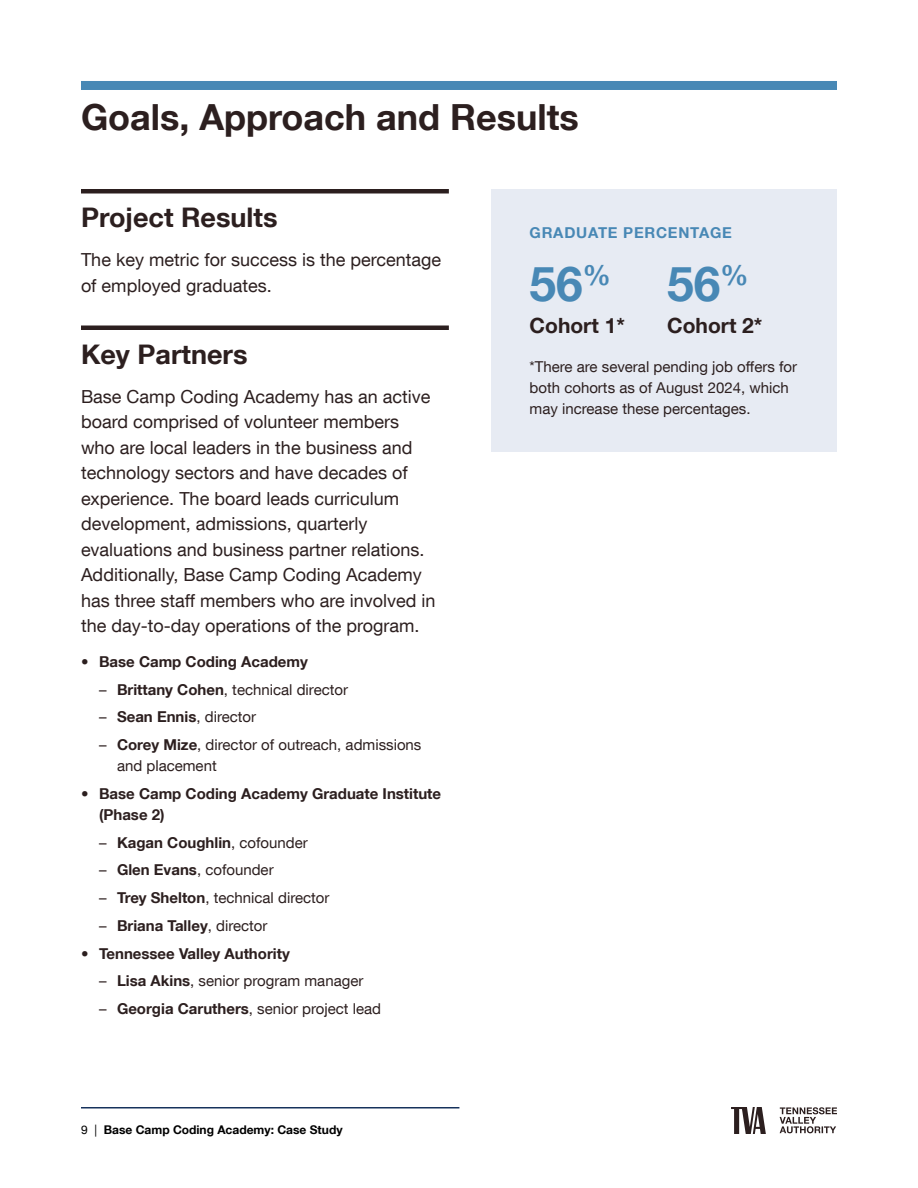
<style>
.page{position:relative;width:918px;height:1188px;background:#fff}
.page>*{position:absolute;margin:0;border:0;box-sizing:border-box;transform-origin:0 0}
.t1{font:700 48px "Helvetica Neue LT Com";color:#4888b5}
.t2{font:700 36px "Helvetica Neue LT Com";color:#2c1f1f}
.t3{font:700 27px "Helvetica Neue LT Com";color:#2c1f1f}
.t4{font:700 21px "Helvetica Neue LT Com";color:#2c1f1f}
.t5{font:18px/25.5px "Helvetica Neue LT Com";color:#2c1f1f}
.t6{font:15px/21px "Helvetica Neue LT Com";color:#2c1f1f}
.t7{font:700 15px/21px "Helvetica Neue LT Com";color:#2c1f1f}
.t8{font:700 15px "Helvetica Neue LT Com";letter-spacing:.05em;color:#4888b5}
.t9{font:700 12px "Helvetica Neue LT Com";color:#000}
.s1{font-weight:400}
.s2{font-weight:700}
</style>
<div class="page">
<div style="left:81px;top:81px;width:756px;height:9px;background:#4888b5"></div>
<div style="left:81px;top:189px;width:368px;height:5px;background:#2c1f1f"></div>
<hr style="left:81px;top:326px;width:368px;height:4px;background:#2c1f1f">
<div style="left:491px;top:189px;width:346px;height:262px;background:#e7ebf3"></div>
<svg style="left:780px;top:1107px;width:57px;height:26px"></svg>
<svg style="left:731px;top:1107px;width:35px;height:27px"></svg>
<hr style="left:81px;top:1107px;width:378px;height:1px;background:#16325c">
<h2 class="t2" style="left:81px;top:95px;width:499px">Goals, Approach and Results</h2>
<h3 class="t3" style="left:81px;top:201px;width:198px">Project Results</h3>
<p class="t5" style="left:81px;top:247px;width:362px">The key metric for success is the percentage of employed graduates.</p>
<h3 class="t3" style="left:81px;top:337px;width:168px">Key Partners</h3>
<p class="t5" style="left:81px;top:383px;width:356px">Base Camp Coding Academy has an active board comprised of volunteer members who are local leaders in the business and technology sectors and have decades of experience. The board leads curriculum development, admissions, quarterly evaluations and business partner relations.<br>Additionally, Base Camp Coding Academy has three staff members who are involved in the day-to-day operations of the program.</p>
<p class="t7" style="left:81px;top:650px;width:228px"><span class="s1">•</span> Base Camp Coding Academy</p>
<p class="t6" style="left:99px;top:678px;width:251px">– <span class="s2">Brittany Cohen</span>, technical director</p>
<p class="t6" style="left:99px;top:706px;width:159px">– <span class="s2">Sean Ennis</span>, director</p>
<p class="t6" style="left:117px;top:734px;width:306px;text-indent:-18px">– <span class="s2">Corey Mize</span>, director of outreach, admissions and placement</p>
<p class="t7" style="left:99px;top:782px;width:344px;text-indent:-18px"><span class="s1">•</span> Base Camp Coding Academy Graduate Institute (Phase 2)</p>
<p class="t7" style="left:99px;top:831px;width:210px"><span class="s1">–</span> Kagan Coughlin<span class="s1">, cofounder</span></p>
<p class="t6" style="left:99px;top:859px;width:176px">– <span class="s2">Glen Evans</span>, cofounder</p>
<p class="t6" style="left:99px;top:887px;width:232px">– <span class="s2">Trey Shelton</span>, technical director</p>
<p class="t7" style="left:99px;top:914px;width:170px"><span class="s1">–</span> Briana Talley<span class="s1">, director</span></p>
<p class="t7" style="left:81px;top:942px;width:210px"><span class="s1">•</span> Tennessee Valley Authority</p>
<p class="t6" style="left:99px;top:970px;width:266px">– <span class="s2">Lisa Akins</span>, senior program manager</p>
<p class="t6" style="left:99px;top:998px;width:284px">– <span class="s2">Georgia Caruthers</span>, senior project lead</p>
<p class="t9" style="left:81px;top:1122px;width:263px"><span class="s1">9 |</span> Base Camp Coding Academy: Case Study</p>
<p class="t8" style="left:530px;top:223px;width:204px">GRADUATE PERCENTAGE</p>
<h1 class="t1" style="left:667px;top:253px;width:83px">56<sup>%</sup></h1>
<p class="t4" style="left:667px;top:312px;width:97px">Cohort 2*</p>
<p class="t6" style="left:530px;top:355px;width:269px">*There are several pending job offers for both cohorts as of August 2024, which may increase these percentages.</p>
<h1 class="t1" style="left:530px;top:253px;width:83px">56<sup>%</sup></h1>
<p class="t4" style="left:530px;top:312px;width:97px">Cohort 1*</p>
</div>
